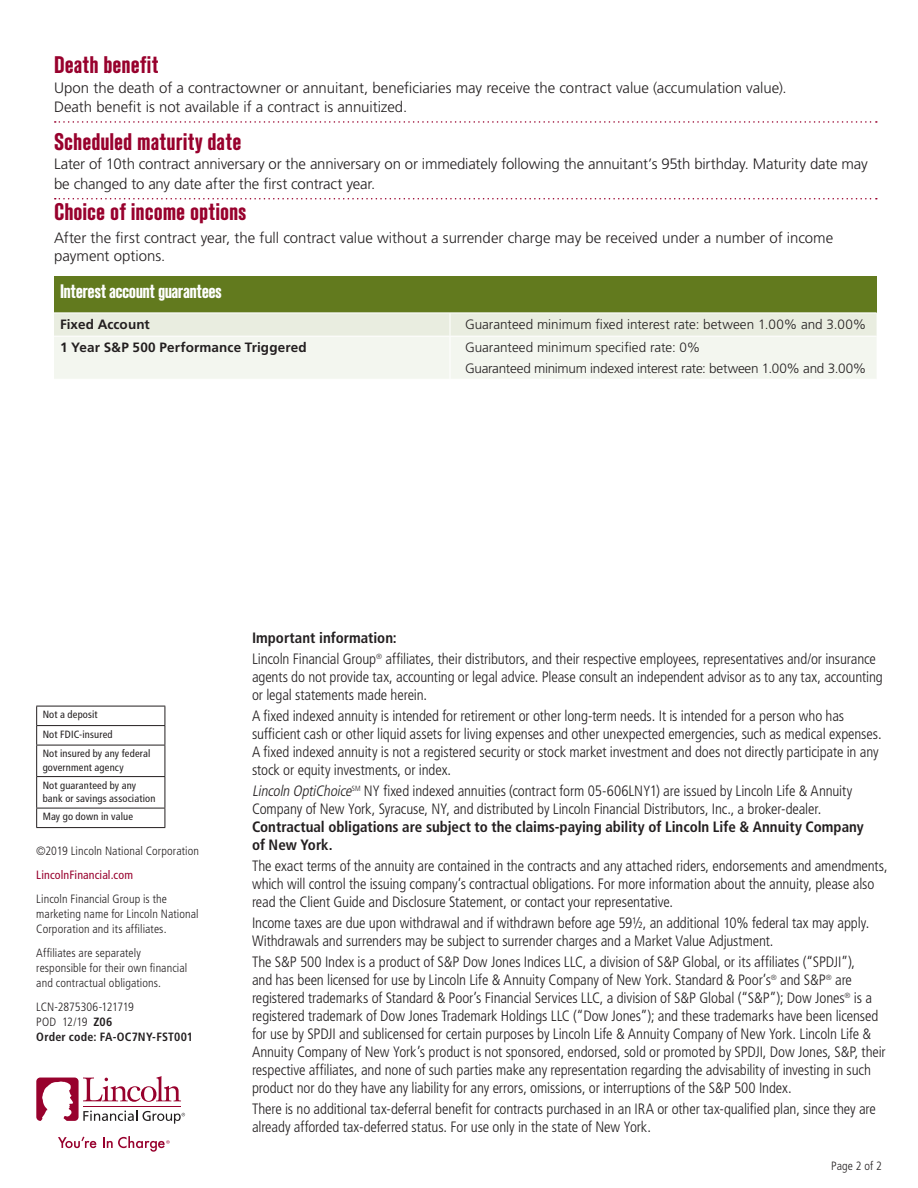
<style>
.page{position:relative;width:918px;height:1188px;background:#fff}
.page>*{position:absolute;margin:0;border:0;box-sizing:border-box;transform-origin:0 0}
.FLI_Subhead_1_Standa{font:700 condensed 24px "Standard CT";color:#98012d}
.Body_Main{font:700 condensed 24px "Standard CT";color:#98012d}
.t1{font:700 condensed 19.5px "Standard CT";letter-spacing:-.03em;color:#fff}
.Disclosure{font:300 condensed 15px/18px "Frutiger LT Std";letter-spacing:-.01em;color:#231f20}
.Body_202_Dotted_Rule{font:300 15px/19.5px "Frutiger LT Std";letter-spacing:-.01em;color:#231f20}
.BODY_1__9_11_FrtLt{font:300 15px/18px "Frutiger LT Std";color:#231f20}
.DISCL_1__8_10_FrtLtC{font:700 condensed 15px "Frutiger LT Std";color:#231f20}
.BODY_1__9_11_FrtLt-2{font:300 13.5px "Frutiger LT Std";letter-spacing:-.005em;color:#231f20}
.BODY_1__9_11_FrtLt-3{font:700 13.5px "Frutiger LT Std";letter-spacing:.01em;color:#231f20}
.Codes_Frutiger_Lt_Co{font:300 condensed 12px/15px "Frutiger LT Std";letter-spacing:.01em;color:#231f20}
.FOOTNOTE__8_10_FrtLt{font:700 condensed 12px/15px "Frutiger LT Std";letter-spacing:.015em;color:#231f20}
.Codes_Frutiger_Lt_Co-2{font:condensed 12px "Frutiger LT Std";letter-spacing:.01em;color:#98012d}
.Page_Numbers_Frutige{font:300 condensed 12px "Frutiger LT Std";letter-spacing:.01em;color:#231f20}
.Bankbox_Frutiger_Con{font:condensed 10.5px/13.5px "Frutiger LT Std";letter-spacing:.015em;color:#231f20}
.s1{font-weight:300}
.s2{font-style:italic}
.s3{font-weight:700}
</style>
<div class="page">
<svg style="left:58px;top:1137px;width:38px;height:11px"></svg>
<svg style="left:36px;top:1076px;width:149px;height:48px"></svg>
<svg style="left:103px;top:1136px;width:67px;height:16px"></svg>
<hr style="left:36px;top:706px;width:129px;height:1px;background:#231f20">
<hr style="left:36px;top:725px;width:129px;height:1px;background:#231f20">
<svg style="left:36px;top:706px;width:1px;height:39px"></svg>
<svg style="left:165px;top:706px;width:1px;height:39px"></svg>
<hr style="left:36px;top:745px;width:129px;height:1px;background:#231f20">
<hr style="left:36px;top:745px;width:1px;height:31px;background:#231f20">
<hr style="left:165px;top:745px;width:1px;height:31px;background:#231f20">
<hr style="left:36px;top:776px;width:129px;height:1px;background:#231f20">
<hr style="left:36px;top:777px;width:1px;height:31px;background:#231f20">
<hr style="left:165px;top:777px;width:1px;height:31px;background:#231f20">
<hr style="left:36px;top:808px;width:129px;height:1px;background:#231f20">
<svg style="left:36px;top:808px;width:1px;height:19px"></svg>
<svg style="left:165px;top:808px;width:1px;height:19px"></svg>
<hr style="left:36px;top:827px;width:129px;height:1px;background:#231f20">
<svg style="left:55px;top:121px;width:822px;height:2px"></svg>
<svg style="left:55px;top:198px;width:822px;height:1px"></svg>
<div style="left:54px;top:276px;width:823px;height:37px;background:#627a1e"></div>
<svg style="left:54px;top:313px;width:823px;height:66px"></svg>
<hr style="left:54px;top:336px;width:396px;height:1px;background:#fff">
<hr style="left:450px;top:336px;width:427px;height:1px;background:#fff">
<hr style="left:450px;top:337px;width:1px;height:42px;background:#fff">
<p class="FLI_Subhead_1_Standa" style="left:54px;top:52px;width:106px">Death benefit</p>
<p class="Body_202_Dotted_Rule" style="left:54px;top:78px;width:734px">Upon the death of a contractowner or annuitant, beneficiaries may receive the contract value (accumulation value).<br>Death benefit is not available if a contract is annuitized.</p>
<p class="FLI_Subhead_1_Standa" style="left:54px;top:128px;width:189px">Scheduled maturity date</p>
<p class="Body_202_Dotted_Rule" style="left:54px;top:155px;width:815px">Later of 10th contract anniversary or the anniversary on or immediately following the annuitant’s 95th birthday. Maturity date may be changed to any date after the first contract year.</p>
<p class="Body_Main" style="left:54px;top:199px;width:194px">Choice of income options</p>
<p class="BODY_1__9_11_FrtLt" style="left:54px;top:229px;width:781px">After the first contract year, the full contract value without a surrender charge may be received under a number of income payment options.</p>
<p class="t1" style="left:60px;top:280px;width:163px">Interest account guarantees</p>
<p class="BODY_1__9_11_FrtLt-3" style="left:60px;top:316px;width:91px">Fixed Account</p>
<p class="BODY_1__9_11_FrtLt-2" style="left:465px;top:317px;width:403px">Guaranteed minimum fixed interest rate: between 1.00% and 3.00%</p>
<p class="BODY_1__9_11_FrtLt-3" style="left:60px;top:340px;width:248px">1 Year S&amp;P 500 Performance Triggered</p>
<p class="BODY_1__9_11_FrtLt-2" style="left:465px;top:340px;width:237px">Guaranteed minimum specified rate: 0%</p>
<p class="BODY_1__9_11_FrtLt-2" style="left:465px;top:361px;width:403px">Guaranteed minimum indexed interest rate: between 1.00% and 3.00%</p>
<p class="Bankbox_Frutiger_Con" style="left:43px;top:708px;width:57px">Not a deposit</p>
<p class="Bankbox_Frutiger_Con" style="left:43px;top:728px;width:71px">Not FDIC-insured</p>
<p class="Bankbox_Frutiger_Con" style="left:43px;top:747px;width:109px">Not insured by any federal government agency</p>
<p class="Bankbox_Frutiger_Con" style="left:43px;top:779px;width:114px">Not guaranteed by any bank or savings association</p>
<p class="Bankbox_Frutiger_Con" style="left:43px;top:810px;width:92px">May go down in value</p>
<p class="Codes_Frutiger_Lt_Co" style="left:36px;top:843px;width:164px">©2019 Lincoln National Corporation</p>
<p class="Codes_Frutiger_Lt_Co-2" style="left:36px;top:868px;width:98px">LincolnFinancial.com</p>
<p class="Codes_Frutiger_Lt_Co" style="left:36px;top:891px;width:164px">Lincoln Financial Group is the marketing name for Lincoln National<br>Corporation and its affiliates.</p>
<p class="Codes_Frutiger_Lt_Co" style="left:36px;top:945px;width:153px">Affiliates are separately responsible for their own financial and contractual obligations.</p>
<p class="FOOTNOTE__8_10_FrtLt" style="left:36px;top:999px;width:158px"><span class="s1">LCN-2875306-121719<br>POD 12/19</span> Z06<br>Order code: FA-OC7NY-FST001</p>
<p class="DISCL_1__8_10_FrtLtC" style="left:252px;top:629px;width:146px">Important information:</p>
<p class="Disclosure" style="left:252px;top:650px;width:632px">Lincoln Financial Group<sup>®</sup> affiliates, their distributors, and their respective employees, representatives and/or insurance agents do not provide tax, accounting or legal advice. Please consult an independent advisor as to any tax, accounting or legal statements made herein.</p>
<p class="Disclosure" style="left:252px;top:707px;width:631px">A fixed indexed annuity is intended for retirement or other long-term needs. It is intended for a person who has sufficient cash or other liquid assets for living expenses and other unexpected emergencies, such as medical expenses.<br>A fixed indexed annuity is not a registered security or stock market investment and does not directly participate in any stock or equity investments, or index.</p>
<p class="Disclosure" style="left:252px;top:782px;width:613px"><span class="s2">Lincoln OptiChoice</span><sup>SM</sup> NY fixed indexed annuities (contract form 05-606LNY1) are issued by Lincoln Life &amp; Annuity Company of New York, Syracuse, NY, and distributed by Lincoln Financial Distributors, Inc., a broker-dealer.<br><span class="s3">Contractual obligations are subject to the claims-paying ability of Lincoln Life &amp; Annuity Company of New York.</span></p>
<p class="Disclosure" style="left:252px;top:857px;width:637px">The exact terms of the annuity are contained in the contracts and any attached riders, endorsements and amendments, which will control the issuing company’s contractual obligations. For more information about the annuity, please also read the Client Guide and Disclosure Statement, or contact your representative.</p>
<p class="Disclosure" style="left:252px;top:914px;width:619px">Income taxes are due upon withdrawal and if withdrawn before age 59½, an additional 10% federal tax may apply.<br>Withdrawals and surrenders may be subject to surrender charges and a Market Value Adjustment.</p>
<p class="Disclosure" style="left:252px;top:953px;width:635px">The S&amp;P 500 Index is a product of S&amp;P Dow Jones Indices LLC, a division of S&amp;P Global, or its affiliates (“SPDJI”),<br>and has been licensed for use by Lincoln Life &amp; Annuity Company of New York. Standard &amp; Poor’s<sup>®</sup> and S&amp;P<sup>®</sup> are registered trademarks of Standard &amp; Poor’s Financial Services LLC, a division of S&amp;P Global (“S&amp;P”); Dow Jones<sup>®</sup> is a registered trademark of Dow Jones Trademark Holdings LLC (“Dow Jones”); and these trademarks have been licensed for use by SPDJI and sublicensed for certain purposes by Lincoln Life &amp; Annuity Company of New York. Lincoln Life &amp; Annuity Company of New York’s product is not sponsored, endorsed, sold or promoted by SPDJI, Dow Jones, S&amp;P, their respective affiliates, and none of such parties make any representation regarding the advisability of investing in such product nor do they have any liability for any errors, omissions, or interruptions of the S&amp;P 500 Index.</p>
<p class="Disclosure" style="left:252px;top:1100px;width:626px">There is no additional tax-deferral benefit for contracts purchased in an IRA or other tax-qualified plan, since they are already afforded tax-deferred status. For use only in the state of New York.</p>
<p class="Page_Numbers_Frutige" style="left:831px;top:1159px;width:52px">Page 2 of 2</p>
</div>
